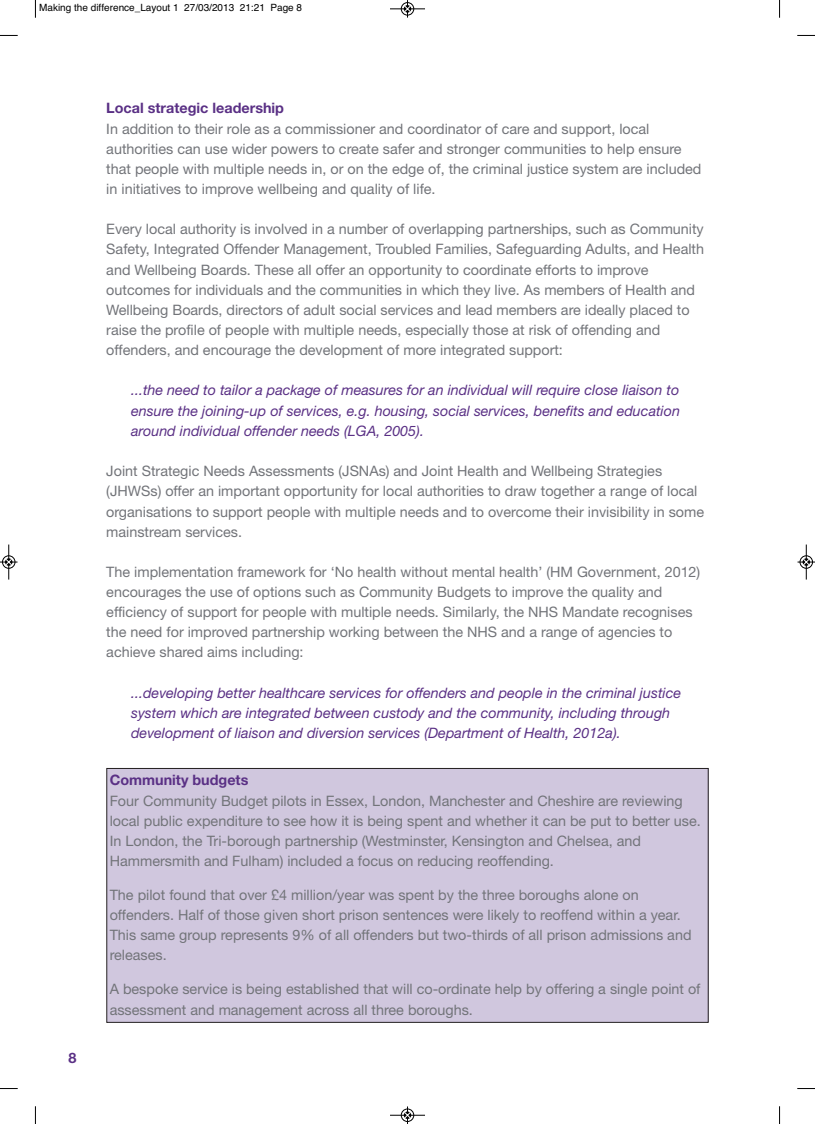
<style>
.page{position:relative;width:815px;height:1124px;background:#fff}
.page>*{position:absolute;margin:0;border:0;box-sizing:border-box;transform-origin:0 0}
.t1{font:14.38px/20.1px "Helvetica Neue";color:#727479}
.t2{font:italic 14.38px/20.2px "Helvetica Neue";color:#5a3085;text-align:justify}
.t3{font:700 14.38px "Helvetica Neue";color:#5a3085}
.t4{font:10px "Helvetica";color:#000}
</style>
<div class="page">
<div style="left:107px;top:768px;width:601px;height:254px;background:#d0c7de"></div>
<div style="left:106px;top:767px;width:603px;height:255px;border:1px solid #231f20"></div>
<svg style="left:35px;top:0;width:1px;height:18px"></svg>
<svg style="left:0;top:35px;width:18px;height:1px"></svg>
<svg style="left:779px;top:0;width:1px;height:18px"></svg>
<svg style="left:797px;top:35px;width:18px;height:1px"></svg>
<svg style="left:35px;top:1106px;width:1px;height:17px"></svg>
<svg style="left:0;top:1088px;width:18px;height:1px"></svg>
<svg style="left:779px;top:1106px;width:1px;height:17px"></svg>
<svg style="left:797px;top:1088px;width:18px;height:1px"></svg>
<div style="left:401px;top:2px;width:13px;height:14px;border:1px solid #fff;border-radius:50%"></div>
<hr style="left:390px;top:9px;width:35px;height:1px;background:#000">
<div style="left:401px;top:2px;width:13px;height:13px;border:1px solid #000;border-radius:50%"></div>
<svg style="left:404px;top:0;width:7px;height:18px"></svg>
<hr style="left:390px;top:1114px;width:35px;height:1px;background:#000">
<div style="left:401px;top:1108px;width:13px;height:13px;border:1px solid #000;border-radius:50%"></div>
<svg style="left:404px;top:1106px;width:7px;height:17px"></svg>
<hr style="left:9px;top:544px;width:1px;height:35px;background:#000">
<div style="left:2px;top:555px;width:13px;height:13px;border:1px solid #000;border-radius:50%"></div>
<svg style="left:0;top:558px;width:18px;height:7px"></svg>
<hr style="left:806px;top:544px;width:1px;height:35px;background:#000">
<div style="left:800px;top:555px;width:13px;height:13px;border:1px solid #000;border-radius:50%"></div>
<svg style="left:798px;top:558px;width:17px;height:7px"></svg>
<p class="t4" style="left:39px;top:2px;width:264px">Making the difference_Layout 1 27/03/2013 21:21 Page 8</p>
<p class="t3" style="left:106px;top:99px;width:179px">Local strategic leadership</p>
<p class="t1" style="left:106px;top:118px;width:597px">In addition to their role as a commissioner and coordinator of care and support, local authorities can use wider powers to create safer and stronger communities to help ensure that people with multiple needs in, or on the edge of, the criminal justice system are included in initiatives to improve wellbeing and quality of life.</p>
<p class="t1" style="left:106px;top:219px;width:599px">Every local authority is involved in a number of overlapping partnerships, such as Community Safety, Integrated Offender Management, Troubled Families, Safeguarding Adults, and Health and Wellbeing Boards. These all offer an opportunity to coordinate efforts to improve outcomes for individuals and the communities in which they live. As members of Health and Wellbeing Boards, directors of adult social services and lead members are ideally placed to raise the profile of people with multiple needs, especially those at risk of offending and offenders, and encourage the development of more integrated support:</p>
<p class="t2" style="left:131px;top:380px;width:550px">...the need to tailor a package of measures for an individual will require close liaison to ensure the joining-up of services, e.g. housing, social services, benefits and education around individual offender needs (LGA, 2005).</p>
<p class="t1" style="left:106px;top:461px;width:599px">Joint Strategic Needs Assessments (JSNAs) and Joint Health and Wellbeing Strategies (JHWSs) offer an important opportunity for local authorities to draw together a range of local organisations to support people with multiple needs and to overcome their invisibility in some mainstream services.</p>
<p class="t1" style="left:106px;top:561px;width:596px">The implementation framework for ‘No health without mental health’ (HM Government, 2012) encourages the use of options such as Community Budgets to improve the quality and efficiency of support for people with multiple needs. Similarly, the NHS Mandate recognises the need for improved partnership working between the NHS and a range of agencies to achieve shared aims including:</p>
<p class="t2" style="left:131px;top:682px;width:552px;text-align:left">...developing better healthcare services for offenders and people in the criminal justice system which are integrated between custody and the community, including through development of liaison and diversion services (Department of Health, 2012a).</p>
<p class="t3" style="left:68px;top:1049px;width:9px">8</p>
<p class="t3" style="left:110px;top:771px;width:140px">Community budgets</p>
<p class="t1" style="left:110px;top:790px;width:593px">Four Community Budget pilots in Essex, London, Manchester and Cheshire are reviewing local public expenditure to see how it is being spent and whether it can be put to better use.<br>In London, the Tri-borough partnership (Westminster, Kensington and Chelsea, and Hammersmith and Fulham) included a focus on reducing reoffending.</p>
<p class="t1" style="left:110px;top:884px;width:583px">The pilot found that over £4 million/year was spent by the three boroughs alone on offenders. Half of those given short prison sentences were likely to reoffend within a year.<br>This same group represents 9% of all offenders but two-thirds of all prison admissions and releases.</p>
<p class="t1" style="left:110px;top:978px;width:592px">A bespoke service is being established that will co-ordinate help by offering a single point of assessment and management across all three boroughs.</p>
</div>
